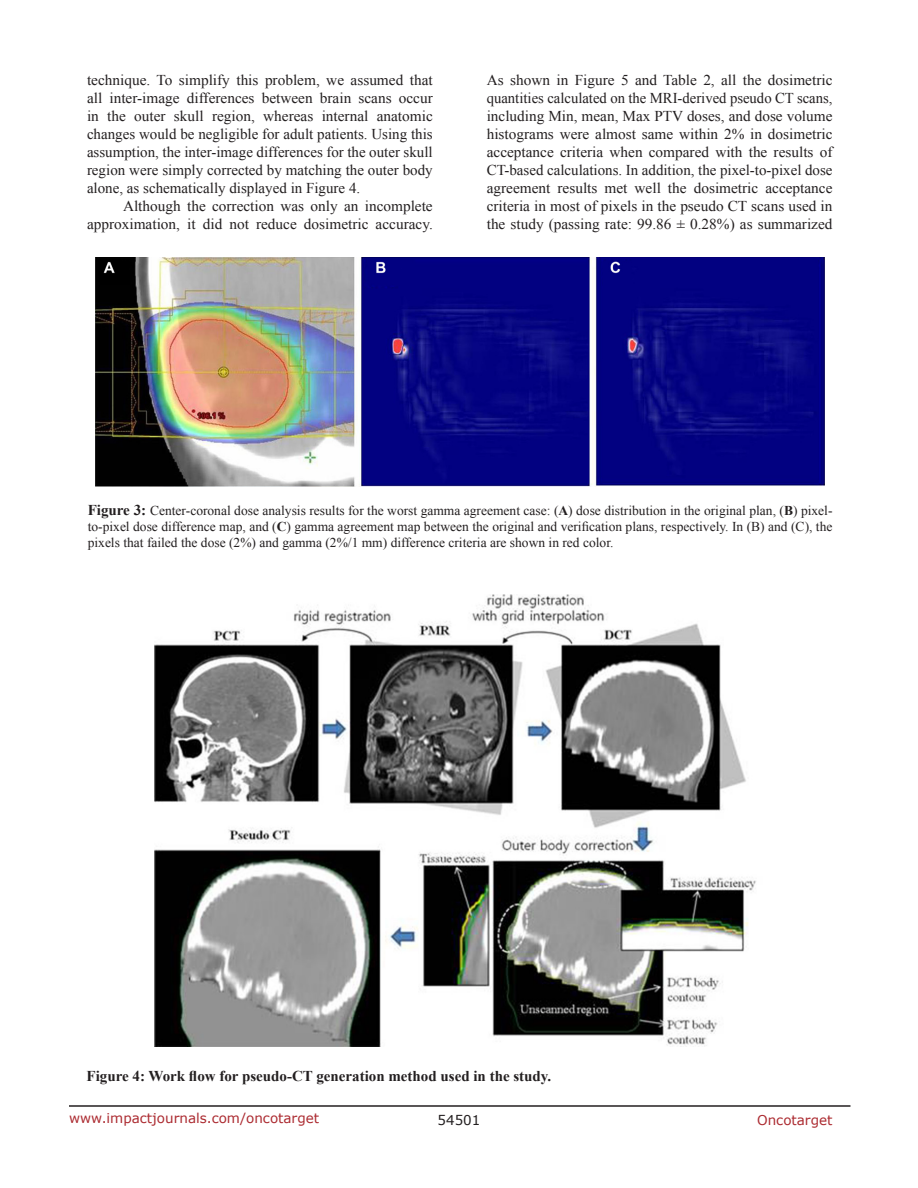
<style>
.page{position:relative;width:918px;height:1188px;background:#fff}
.page>*{position:absolute;margin:0;border:0;box-sizing:border-box;transform-origin:0 0}
.BodyText{font:15px/18px "Times New Roman";color:#231f20;text-align:justify}
.FigureText{font:700 15px "Times New Roman";color:#231f20}
.FigureText-2{font:13.5px/16.2px "Times New Roman";color:#231f20;text-align:justify}
.t1{font:13.5px "Verdana";color:#ac2b31}
.t2{font:13.5px "Verdana";color:#231f20}
.s1{font-weight:700;font-size:15px}
.s2{font-weight:700}
</style>
<div class="page">
<hr style="left:69px;top:1105px;width:781px;height:2px;background:#231f20">
<img style="left:95px;top:258px;width:729px;height:229px">
<img style="left:155px;top:595px;width:601px;height:452px">
<p class="BodyText" style="left:87px;top:71px;width:347px">technique. To simplify this problem, we assumed that all inter-image differences between brain scans occur in the outer skull region, whereas internal anatomic changes would be negligible for adult patients. Using this assumption, the inter-image differences for the outer skull region were simply corrected by matching the outer body alone, as schematically displayed in Figure 4.</p>
<p class="BodyText" style="left:87px;top:197px;width:347px;text-align:right">Although the correction was only an incomplete approximation, it did not reduce dosimetric accuracy.</p>
<p class="BodyText" style="left:487px;top:71px;width:347px">As shown in Figure 5 and Table 2, all the dosimetric quantities calculated on the MRI-derived pseudo CT scans, including Min, mean, Max PTV doses, and dose volume histograms were almost same within 2% in dosimetric acceptance criteria when compared with the results of CT-based calculations. In addition, the pixel-to-pixel dose agreement results met well the dosimetric acceptance criteria in most of pixels in the pseudo CT scans used in the study (passing rate: 99.86 ± 0.28%) as summarized</p>
<p class="FigureText-2" style="left:88px;top:502px;width:746px"><span class="s1">Figure 3:</span> Center-coronal dose analysis results for the worst gamma agreement case: (<span class="s2">A</span>) dose distribution in the original plan, (<span class="s2">B</span>) pixel&shy;to-pixel dose difference map, and (<span class="s2">C</span>) gamma agreement map between the original and verification plans, respectively. In (B) and (C), the pixels that failed the dose (2%) and gamma (2%/1 mm) difference criteria are shown in red color.</p>
<p class="FigureText" style="left:87px;top:1065px;width:466px">Figure 4: Work flow for pseudo-CT generation method used in the study.</p>
<p class="t1" style="left:69px;top:1109px;width:252px">www.impactjournals.com/oncotarget</p>
<p class="t2" style="left:438px;top:1111px;width:44px">54501</p>
<p class="t1" style="left:757px;top:1111px;width:77px">Oncotarget</p>
</div>
